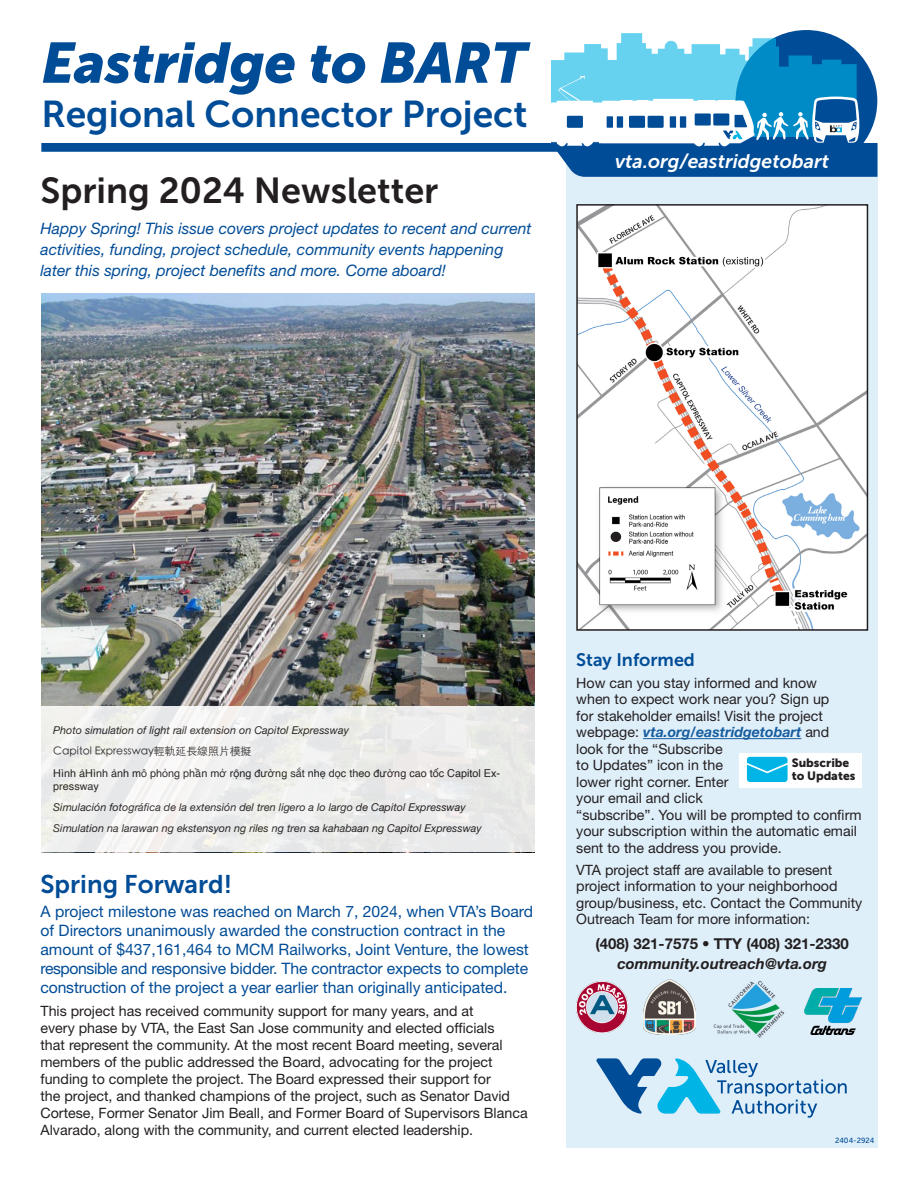
<style>
.page{position:relative;width:918px;height:1188px;background:#fff}
.page>*{position:absolute;margin:0;border:0;box-sizing:border-box;transform-origin:0 0}
.t1{font:italic 56.55px "Museo Sans 900";letter-spacing:-.01em;color:#004c97}
.t2{font:37.2px "Museo Sans 700";color:#004c97}
.t3{font:36px "Museo Sans 700";color:#231f20}
.Blue_Header_12{font:25.5px "Museo Sans 700";color:#004c97}
.t4{font:italic 19.5px "Museo Sans 700";color:#fff}
.Blue_Header_12-2{font:18px "Museo Sans 700";color:#004c97}
.Blue_Header_12-3{font:15.75px/18.9px "Helvetica Neue LT Std";color:#004c97}
.t5{font:italic 15.75px/21px "Helvetica Neue LT Std";color:#004c97}
.t6{font:700 15px/19.5px "Helvetica Neue LT Std";color:#231f20;text-align:center}
.Blue_Header_12-4{font:14.25px/16.5px "Helvetica Neue LT Std";color:#231f20}
.t7{font:12px "Museo Sans 900";color:#231f20}
.t8{font:italic 10.8px/21.3px "Helvetica Neue LT Std";color:#231f20}
.t9{font:10.8px/13px "Helvetica";color:#231f20}
.t10{font:300 10.8px "ST Heiti TC";color:#231f20}
.t11{font:7.5px "Museo Sans 500";color:#004c97}
.s1{font-weight:700;font-style:italic;color:#175d9e}
.s2{font-style:italic}
</style>
<div class="page">
<div style="left:566px;top:145px;width:312px;height:1003px;background:#dfeffa"></div>
<svg style="left:41px;top:30px;width:837px;height:147px"></svg>
<img style="left:579px;top:207px;width:286px;height:421px">
<div style="left:576px;top:204px;width:292px;height:427px;border:2px solid #231f20"></div>
<hr style="left:643px;top:738px;width:158px;height:1px;background:#175d9e">
<div style="left:740px;top:753px;width:122px;height:34px;background:#fff"></div>
<svg style="left:747px;top:757px;width:41px;height:25px"></svg>
<svg style="left:596px;top:1058px;width:251px;height:60px"></svg>
<img style="left:41px;top:294px;width:493px;height:412px">
<div style="left:40px;top:706px;width:495px;height:146px;background:#eeeeeb"></div>
<img style="left:804px;top:988px;width:58px;height:47px">
<img style="left:713px;top:981px;width:72px;height:57px">
<img style="left:576px;top:982px;width:51px;height:51px">
<img style="left:643px;top:980px;width:52px;height:55px">
<p class="t1" style="left:41px;top:31px;width:486px">Eastridge to BART</p>
<p class="t2" style="left:41px;top:94px;width:488px">Regional Connector Project</p>
<p class="t3" style="left:40px;top:170px;width:399px">Spring 2024 Newsletter</p>
<p class="t5" style="left:40px;top:218px;width:493px">Happy Spring! This issue covers project updates to recent and current activities, funding, project schedule, community events happening later this spring, project benefits and more. Come aboard!</p>
<p class="t4" style="left:615px;top:151px;width:215px">vta.org/eastridgetobart</p>
<p class="t8" style="left:53px;top:719px;width:297px">Photo simulation of light rail extension on Capitol Expressway</p>
<p class="t10" style="left:53px;top:742px;width:200px">Capitol Expressway輕軌延長線照片模擬</p>
<p class="t9" style="left:53px;top:767px;width:448px">Hình ảHình ảnh mô phỏng phần mở rộng đường sắt nhẹ dọc theo đường cao tốc Capitol Ex&shy;pressway</p>
<p class="t8" style="left:53px;top:796px;width:430px">Simulación fotográfica de la extensión del tren ligero a lo largo de Capitol Expressway<br>Simulation na larawan ng ekstensyon ng riles ng tren sa kahabaan ng Capitol Expressway</p>
<p class="Blue_Header_12" style="left:40px;top:870px;width:193px">Spring Forward!</p>
<p class="Blue_Header_12-3" style="left:40px;top:902px;width:494px">A project milestone was reached on March 7, 2024, when VTA’s Board of Directors unanimously awarded the construction contract in the amount of $437,161,464 to MCM Railworks, Joint Venture, the lowest responsible and responsive bidder. The contractor expects to complete construction of the project a year earlier than originally anticipated.</p>
<p class="Blue_Header_12-4" style="left:40px;top:1002px;width:489px;line-height:17.1px">This project has received community support for many years, and at<br>every phase by VTA, the East San Jose community and elected officials<br>that represent the community. At the most recent Board meeting, several members of the public addressed the Board, advocating for the project funding to complete the project. The Board expressed their support for<br>the project, and thanked champions of the project, such as Senator David Cortese, Former Senator Jim Beall, and Former Board of Supervisors Blanca Alvarado, along with the community, and current elected leadership.</p>
<p class="Blue_Header_12-2" style="left:576px;top:650px;width:120px">Stay Informed</p>
<p class="Blue_Header_12-4" style="left:576px;top:674px;width:287px">How can you stay informed and know<br>when to expect work near you? Sign up<br>for stakeholder emails! Visit the project webpage: <span class="s1">vta.org/eastridgetobart</span> and<br>look for the “Subscribe<br>to Updates” icon in the<br>lower right corner. Enter<br>your email and click<br>“subscribe”. You will be prompted to confirm your subscription within the automatic email sent to the address you provide.</p>
<p class="Blue_Header_12-4" style="left:576px;top:861px;width:288px">VTA project staff are available to present project information to your neighborhood group/business, etc. Contact the Community Outreach Team for more information:</p>
<p class="t6" style="left:596px;top:934px;width:255px">(408) 321-7575 • TTY (408) 321-2330 <span class="s2">community.outreach@vta.org</span></p>
<p class="t7" style="left:792px;top:756px;width:59px">Subscribe</p>
<p class="t7" style="left:792px;top:769px;width:65px">to Updates</p>
<p class="t11" style="left:835px;top:1137px;width:40px">2404-2924</p>
</div>
